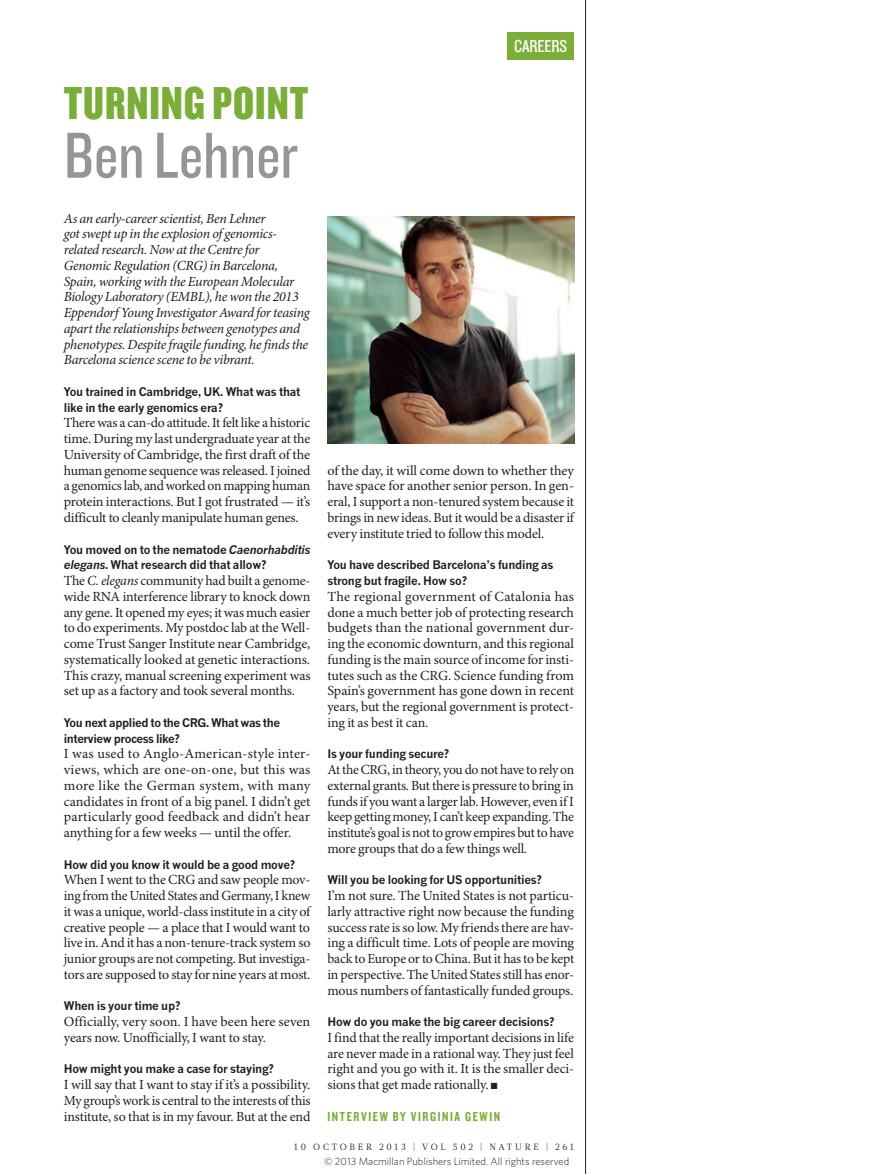
<style>
.page{position:relative;width:893px;height:1174px;background:#fff}
.page>*{position:absolute;margin:0;border:0;box-sizing:border-box;transform-origin:0 0}
.TURNING_POINT_NAME{font:67.5px "Knockout 29 Junior Ltweight";color:#939598}
.TURNING_POINT__STRAP{font:48px "Knockout 69 Full Liteweight";letter-spacing:.02em;color:#7aae36}
.t1{font:18px "Knockout 29 Junior Ltweight";letter-spacing:-.005em;color:#fff}
.BODY_1ST_PARA{font:13.95px/15.8px "Minion Pro";letter-spacing:-.015em;color:#231f20;text-align:justify}
.TURNING_POINT_INTRO{font:italic 13.95px/15.8px "Minion Pro";letter-spacing:-.025em;color:#231f20}
.TURNING_POINT_BYLINE{font:13.5px "Knockout 49 Liteweight";letter-spacing:.12em;color:#7aae36}
.TURNING_POINT_QUESTI{font:700 11.7px/15.8px "News Gothic MTOT";letter-spacing:-.02em;color:#231f20}
.t2{font:300 10.5px "Whitney";color:#231f20}
.t3{font:9px "Glosa Math";letter-spacing:.3em;color:#231f20}
.s1{font-style:italic}
</style>
<div class="page">
<img style="left:327px;top:216px;width:247px;height:227px">
<div style="left:507px;top:32px;width:67px;height:27px;background:#7aae36"></div>
<hr style="left:585px;top:0;width:1px;height:1174px;background:#231f20">
<p class="TURNING_POINT__STRAP" style="left:64px;top:73px;width:246px">TURNING POINT</p>
<p class="TURNING_POINT_NAME" style="left:64px;top:112px;width:236px">Ben Lehner</p>
<p class="TURNING_POINT_INTRO" style="left:64px;top:211px;width:247px">As an early-career scientist, Ben Lehner<br>got swept up in the explosion of genomics&shy;related research. Now at the Centre for Genomic Regulation (CRG) in Barcelona, Spain, working with the European Molecular Biology Laboratory (EMBL), he won the 2013<br>Eppendorf Young Investigator Award for teasing apart the relationships between genotypes and phenotypes. Despite fragile funding, he finds the Barcelona science scene to be vibrant.</p>
<p class="TURNING_POINT_QUESTI" style="left:64px;top:384px;width:238px">You trained in Cambridge, UK. What was that like in the early genomics era?</p>
<p class="BODY_1ST_PARA" style="left:64px;top:416px;width:248px">There was a can-do attitude. It felt like a historic time. During my last undergraduate year at the University of Cambridge, the first draft of the human genome sequence was released. I joined a genomics lab, and worked on mapping human protein interactions. But I got frustrated — it’s difficult to cleanly manipulate human genes.</p>
<p class="TURNING_POINT_QUESTI" style="left:64px;top:541px;width:248px">You moved on to the nematode <span class="s1">Caenorhabditis elegans</span>. What research did that allow?</p>
<p class="BODY_1ST_PARA" style="left:64px;top:573px;width:248px">The <span class="s1">C. elegans</span> community had built a genome&shy;wide RNA interference library to knock down any gene. It opened my eyes; it was much easier to do experiments. My postdoc lab at the Well&shy;come Trust Sanger Institute near Cambridge, systematically looked at genetic interactions.<br>This crazy, manual screening experiment was set up as a factory and took several months.</p>
<p class="TURNING_POINT_QUESTI" style="left:64px;top:714px;width:218px">You next applied to the CRG. What was the interview process like?</p>
<p class="BODY_1ST_PARA" style="left:64px;top:746px;width:248px">I was used to Anglo-American-style inter&shy;views, which are one-on-one, but this was more like the German system, with many candidates in front of a big panel. I didn’t get particularly good feedback and didn’t hear anything for a few weeks — until the offer.</p>
<p class="TURNING_POINT_QUESTI" style="left:64px;top:856px;width:233px">How did you know it would be a good move?</p>
<p class="BODY_1ST_PARA" style="left:64px;top:872px;width:248px">When I went to the CRG and saw people mov&shy;ing from the United States and Germany, I knew it was a unique, world-class institute in a city of creative people — a place that I would want to live in. And it has a non-tenure-track system so junior groups are not competing. But investiga&shy;tors are supposed to stay for nine years at most.</p>
<p class="TURNING_POINT_QUESTI" style="left:64px;top:998px;width:118px">When is your time up?</p>
<p class="BODY_1ST_PARA" style="left:64px;top:1014px;width:248px">Officially, very soon. I have been here seven years now. Unofficially, I want to stay.</p>
<p class="TURNING_POINT_QUESTI" style="left:64px;top:1061px;width:212px">How might you make a case for staying?</p>
<p class="BODY_1ST_PARA" style="left:64px;top:1077px;width:248px">I will say that I want to stay if it’s a possibility.<br>My group’s work is central to the interests of this institute, so that is in my favour. But at the end</p>
<p class="t1" style="left:514px;top:34px;width:55px">CAREERS</p>
<p class="BODY_1ST_PARA" style="left:327px;top:463px;width:248px">of the day, it will come down to whether they have space for another senior person. In gen&shy;eral, I support a non-tenured system because it brings in new ideas. But it would be a disaster if every institute tried to follow this model.</p>
<p class="TURNING_POINT_QUESTI" style="left:327px;top:557px;width:227px">You have described Barcelona’s funding as strong but fragile. How so?</p>
<p class="BODY_1ST_PARA" style="left:327px;top:589px;width:248px">The regional government of Catalonia has done a much better job of protecting research budgets than the national government dur&shy;ing the economic downturn, and this regional funding is the main source of income for insti&shy;tutes such as the CRG. Science funding from Spain’s government has gone down in recent years, but the regional government is protect&shy;ing it as best it can.</p>
<p class="TURNING_POINT_QUESTI" style="left:327px;top:746px;width:124px">Is your funding secure?</p>
<p class="BODY_1ST_PARA" style="left:327px;top:762px;width:248px">At the CRG, in theory, you do not have to rely on external grants. But there is pressure to bring in funds if you want a larger lab. However, even if I keep getting money, I can’t keep expanding. The institute’s goal is not to grow empires but to have more groups that do a few things well.</p>
<p class="TURNING_POINT_QUESTI" style="left:327px;top:872px;width:216px">Will you be looking for US opportunities?</p>
<p class="BODY_1ST_PARA" style="left:327px;top:888px;width:248px">I’m not sure. The United States is not particu&shy;larly attractive right now because the funding success rate is so low. My friends there are hav&shy;ing a difficult time. Lots of people are moving back to Europe or to China. But it has to be kept in perspective. The United States still has enor&shy;mous numbers of fantastically funded groups.</p>
<p class="TURNING_POINT_QUESTI" style="left:327px;top:1014px;width:229px">How do you make the big career decisions?</p>
<p class="BODY_1ST_PARA" style="left:327px;top:1030px;width:248px">I find that the really important decisions in life are never made in a rational way. They just feel right and you go with it. It is the smaller deci&shy;sions that get made rationally. ■</p>
<p class="TURNING_POINT_BYLINE" style="left:327px;top:1107px;width:174px">INTERVIEW BY VIRGINIA GEWIN</p>
<p class="t3" style="left:294px;top:1141px;width:281px">10 OCTOBER 2013 | VOL 502 | NATURE | 261</p>
<p class="t2" style="left:324px;top:1154px;width:247px">© 2013 Macmillan Publishers Limited. All rights reserved</p>
</div>
